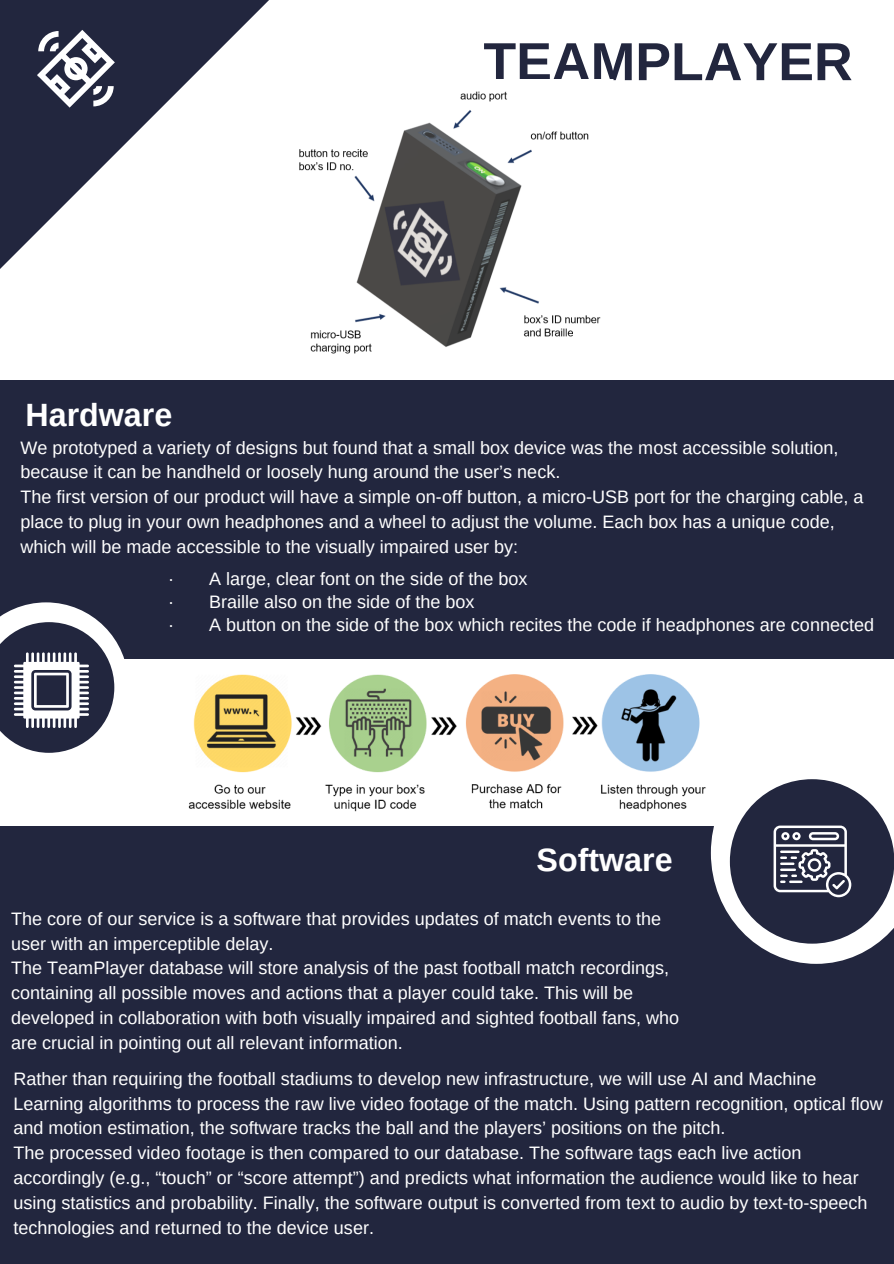
<style>
.page{position:relative;width:894px;height:1264px;background:#fff}
.page>*{position:absolute;margin:0;border:0;box-sizing:border-box;transform-origin:0 0}
.t1{font:700 53.55px "Arimo";color:#22263e}
.t2{font:700 32.25px "Arimo";color:#fff}
.t3{font:18px/24.8px "Arimo";color:#fff}
</style>
<div class="page">
<div style="left:0;top:826px;width:893px;height:437px;background:#22263e"></div>
<svg style="left:710px;top:779px;width:183px;height:184px"></svg>
<svg style="left:0;top:0;width:269px;height:269px"></svg>
<svg style="left:37px;top:30px;width:78px;height:78px"></svg>
<div style="left:0;top:380px;width:893px;height:278px;background:#22263e"></div>
<svg style="left:0;top:602px;width:128px;height:151px"></svg>
<img style="left:188px;top:674px;width:531px;height:145px">
<img style="left:299px;top:91px;width:302px;height:263px">
<h2 class="t2" style="left:25px;top:397px;width:148px">Hardware</h2>
<h1 class="t1" style="left:483px;top:32px;width:370px">TEAMPLAYER</h1>
<p class="t3" style="left:20px;top:435px;width:844px">We prototyped a variety of designs but found that a small box device was the most accessible solution, because it can be handheld or loosely hung around the user’s neck.<br>The first version of our product will have a simple on-off button, a micro-USB port for the charging cable, a place to plug in your own headphones and a wheel to adjust the volume. Each box has a unique code, which will be made accessible to the visually impaired user by:</p>
<p class="t3" style="left:168px;top:568px;width:707px;line-height:22.5px">· A large, clear font on the side of the box<br>· Braille also on the side of the box<br>· A button on the side of the box which recites the code if headphones are connected</p>
<h2 class="t2" style="left:536px;top:841px;width:137px">Software</h2>
<p class="t3" style="left:11px;top:906px;width:669px">The core of our service is a software that provides updates of match events to the user with an imperceptible delay.<br>The TeamPlayer database will store analysis of the past football match recordings, containing all possible moves and actions that a player could take. This will be developed in collaboration with both visually impaired and sighted football fans, who are crucial in pointing out all relevant information.</p>
<p class="t3" style="left:13px;top:1066px;width:870px">Rather than requiring the football stadiums to develop new infrastructure, we will use AI and Machine Learning algorithms to process the raw live video footage of the match. Using pattern recognition, optical flow and motion estimation, the software tracks the ball and the players’ positions on the pitch.<br>The processed video footage is then compared to our database. The software tags each live action accordingly (e.g., “touch” or “score attempt”) and predicts what information the audience would like to hear using statistics and probability. Finally, the software output is converted from text to audio by text-to-speech technologies and returned to the device user.</p>
</div>
